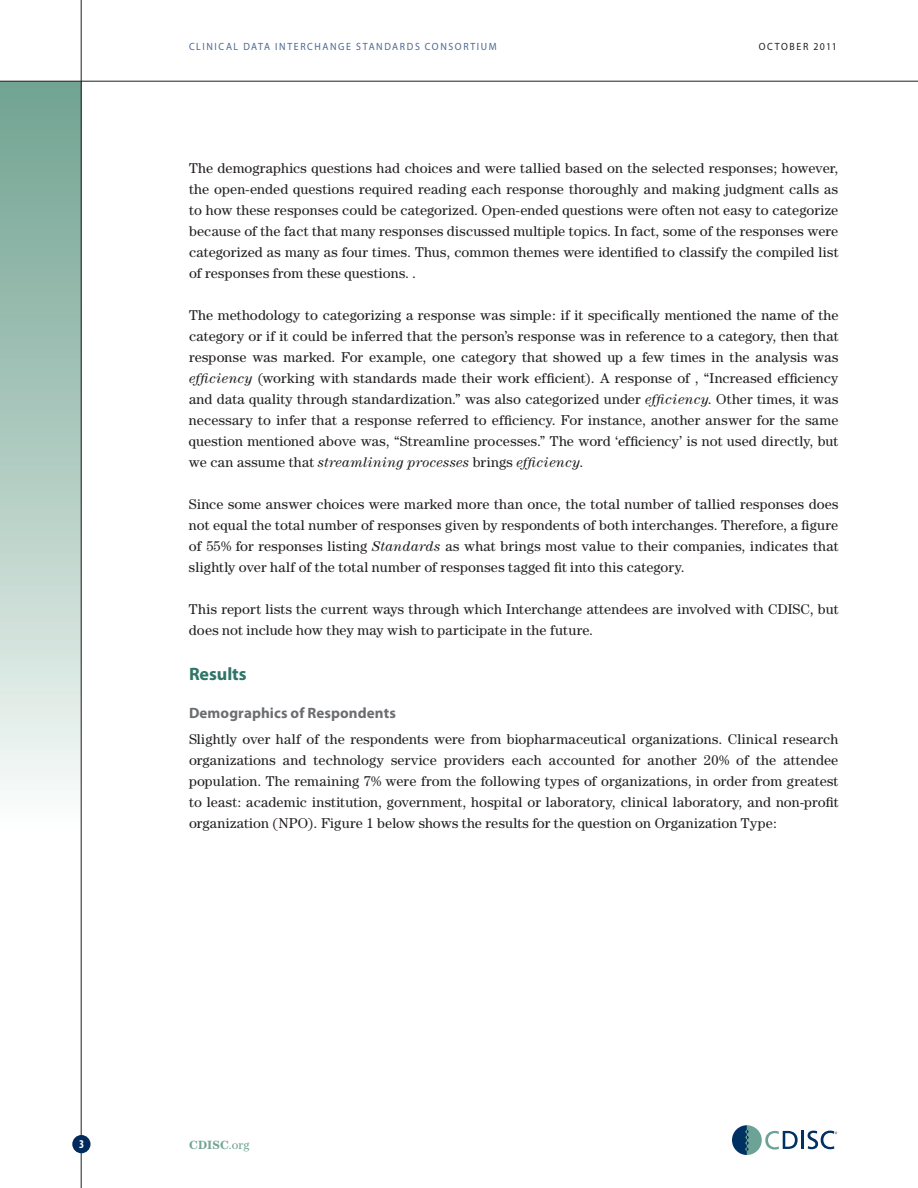
<style>
.page{position:relative;width:918px;height:1188px;background:#fff}
.page>*{position:absolute;margin:0;border:0;box-sizing:border-box;transform-origin:0 0}
.t1{font:700 18px "Myriad Pro";color:#2f7468}
.t2{font:700 15px "Myriad Pro";letter-spacing:.005em;color:#6c6d70}
.t3{font:14.25px/21px "Century";letter-spacing:.01em;color:#231f20;text-align:justify}
.t4{font:700 12px "Century";letter-spacing:.01em;color:#71a492}
.t5{font:700 condensed 12px "Myriad Pro";color:#fff}
.t6{font:10.5px "Myriad Pro";letter-spacing:.16em;color:#4d6791;scale:.94 1}
.t7{font:10.5px "Myriad Pro";letter-spacing:.15em;color:#231f20;scale:.94 1}
.s1{font-style:italic}
.s2{font-weight:400}
</style>
<div class="page">
<div style="left:0;top:81px;width:81px;height:873px;background:linear-gradient(to bottom,#6ea18f,#fff)"></div>
<hr style="left:0;top:81px;width:918px;height:1px;background:#231f20">
<hr style="left:81px;top:0;width:1px;height:1188px;background:#231f20">
<div style="left:72px;top:1135px;width:19px;height:18px;background:#00295c;border-radius:50%"></div>
<hr style="left:801px;top:1131px;width:3px;height:18px;background:#003163">
<svg style="left:732px;top:1125px;width:66px;height:30px"></svg>
<svg style="left:808px;top:1131px;width:29px;height:18px"></svg>
<p class="t6" style="left:189px;top:40px;width:329px">CLINIC AL DATA INTERCHANGE STANDARDS CONSORTI UM</p>
<p class="t7" style="left:759px;top:40px;width:85px">OC TOBER 2011</p>
<p class="t3" style="left:189px;top:158px;width:651px">The demographics questions had choices and were tallied based on the selected responses; however, the open-ended questions required reading each response thoroughly and making judgment calls as to how these responses could be categorized. Open-ended questions were often not easy to categorize because of the fact that many responses discussed multiple topics. In fact, some of the responses were categorized as many as four times. Thus, common themes were identified to classify the compiled list of responses from these questions. .</p>
<p class="t3" style="left:189px;top:305px;width:651px">The methodology to categorizing a response was simple: if it specifically mentioned the name of the category or if it could be inferred that the person’s response was in reference to a category, then that response was marked. For example, one category that showed up a few times in the analysis was <span class="s1">efficiency</span> (working with standards made their work efficient). A response of , “Increased efficiency and data quality through standardization.” was also categorized under <span class="s1">efficiency</span>. Other times, it was necessary to infer that a response referred to efficiency. For instance, another answer for the same question mentioned above was, “Streamline processes.” The word ‘efficiency’ is not used directly, but we can assume that <span class="s1">streamlining processes</span> brings <span class="s1">efficiency</span>.</p>
<p class="t3" style="left:189px;top:494px;width:651px">Since some answer choices were marked more than once, the total number of tallied responses does not equal the total number of responses given by respondents of both interchanges. Therefore, a figure of 55% for responses listing <span class="s1">Standards</span> as what brings most value to their companies, indicates that slightly over half of the total number of responses tagged fit into this category.</p>
<p class="t3" style="left:189px;top:599px;width:651px">This report lists the current ways through which Interchange attendees are involved with CDISC, but does not include how they may wish to participate in the future.</p>
<p class="t1" style="left:189px;top:662px;width:59px">Results</p>
<p class="t2" style="left:189px;top:703px;width:208px">Demographics of Respondents</p>
<p class="t3" style="left:189px;top:729px;width:651px">Slightly over half of the respondents were from biopharmaceutical organizations. Clinical research organizations and technology service providers each accounted for another 20% of the attendee population. The remaining 7% were from the following types of organizations, in order from greatest to least: academic institution, government, hospital or laboratory, clinical laboratory, and non-profit organization (NPO). Figure 1 below shows the results for the question on Organization Type:</p>
<p class="t5" style="left:79px;top:1137px;width:7px">3</p>
<p class="t4" style="left:189px;top:1138px;width:62px">CDISC<span class="s2">.org</span></p>
</div>
